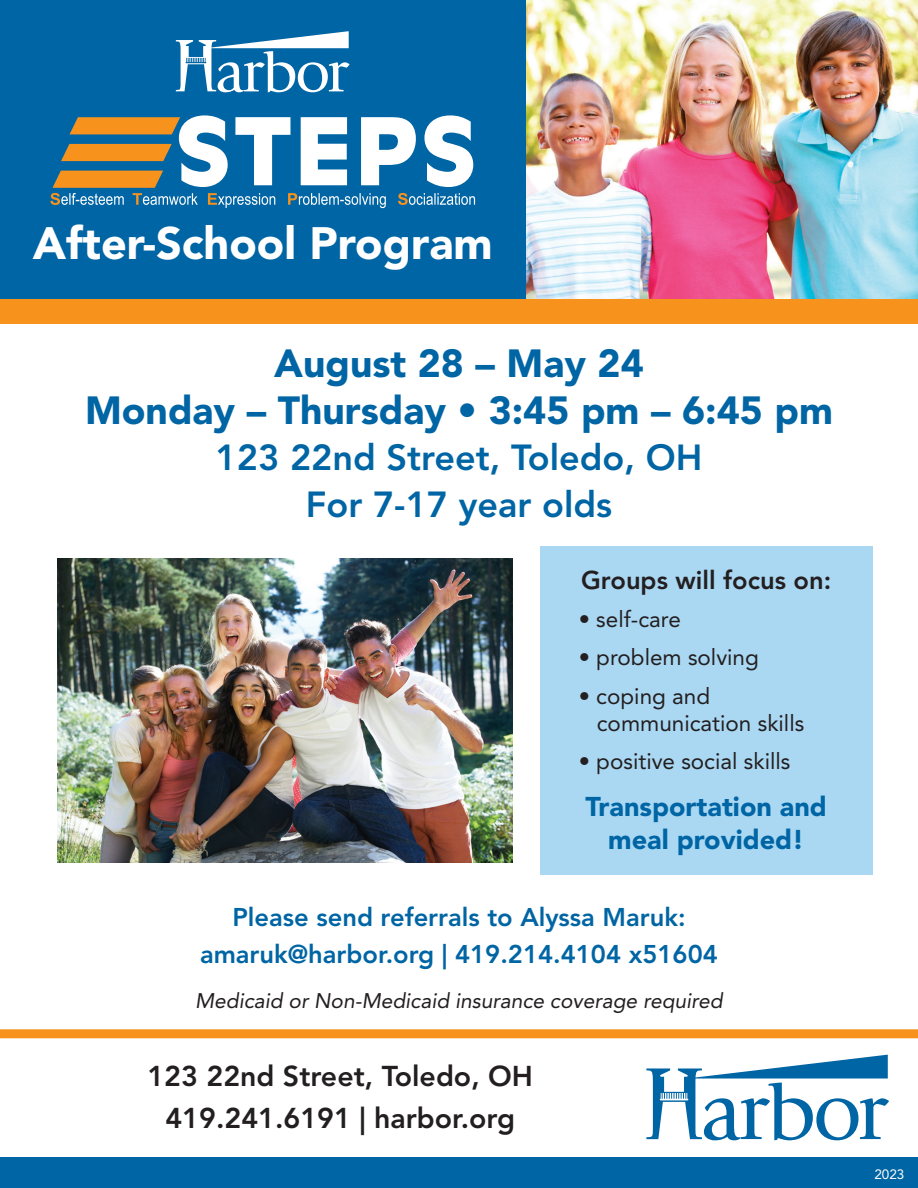
<style>
.page{position:relative;width:918px;height:1188px;background:#fff}
.page>*{position:absolute;margin:0;border:0;box-sizing:border-box;transform-origin:0 0}
.t1{font:900 45px "Avenir LT Std";color:#fff}
.t2{font:900 39px "Avenir LT Std";color:#0065a4}
.t3{font:800 36px "Avenir LT Std";color:#0065a4}
.t4{font:800 28.5px "Avenir LT Std";color:#231f20}
.t5{font:900 27px/32.4px "Avenir LT Std";color:#0065a4;text-align:center}
.t6{font:800 25.5px "Avenir LT Std";color:#0065a4}
.t7{font:800 25.5px "Avenir LT Std";color:#231f20}
.t8{font:22.5px "Avenir LT Std";color:#231f20}
.t9{font:italic 21px "Avenir LT Std";color:#231f20}
.t10{font:13.5px "Avenir LT Std";color:#fff}
</style>
<div class="page">
<div style="left:540px;top:546px;width:333px;height:329px;background:#aad8f3"></div>
<div style="left:0;top:0;width:918px;height:313px;background:#0065a4"></div>
<div style="left:0;top:1158px;width:918px;height:30px;background:#0065a4"></div>
<div style="left:0;top:1029px;width:918px;height:9px;background:#f7931d"></div>
<svg style="left:646px;top:1055px;width:243px;height:85px"></svg>
<svg style="left:50px;top:115px;width:425px;height:93px"></svg>
<svg style="left:176px;top:31px;width:174px;height:61px"></svg>
<img style="left:57px;top:559px;width:455px;height:303px">
<img style="left:526px;top:0;width:392px;height:299px">
<div style="left:0;top:299px;width:918px;height:25px;background:#f7931d"></div>
<p class="t1" style="left:33px;top:216px;width:461px">After-School Program</p>
<p class="t2" style="left:274px;top:340px;width:371px">August 28 – May 24</p>
<p class="t2" style="left:85px;top:387px;width:749px">Monday – Thursday • 3:45 pm – 6:45 pm</p>
<p class="t3" style="left:215px;top:437px;width:489px">123 22nd Street, Toledo, OH</p>
<p class="t3" style="left:306px;top:483px;width:308px">For 7-17 year olds</p>
<p class="t7" style="left:581px;top:565px;width:252px">Groups will focus on:</p>
<p class="t8" style="left:579px;top:606px;width:104px">• self-care</p>
<p class="t8" style="left:579px;top:644px;width:182px">• problem solving</p>
<p class="t8" style="left:579px;top:683px;width:133px">• coping and</p>
<p class="t8" style="left:597px;top:710px;width:209px">communication skills</p>
<p class="t8" style="left:579px;top:748px;width:213px">• positive social skills</p>
<p class="t5" style="left:586px;top:791px;width:243px">Transportation and meal provided!</p>
<p class="t6" style="left:232px;top:902px;width:455px">Please send referrals to Alyssa Maruk:</p>
<p class="t6" style="left:200px;top:939px;width:519px">amaruk@harbor.org | 419.214.4104 x51604</p>
<p class="t9" style="left:195px;top:988px;width:529px">Medicaid or Non-Medicaid insurance coverage required</p>
<p class="t4" style="left:147px;top:1060px;width:387px">123 22nd Street, Toledo, OH</p>
<p class="t4" style="left:165px;top:1102px;width:351px">419.241.6191 | harbor.org</p>
<p class="t10" style="left:874px;top:1166px;width:32px">2023</p>
</div>
